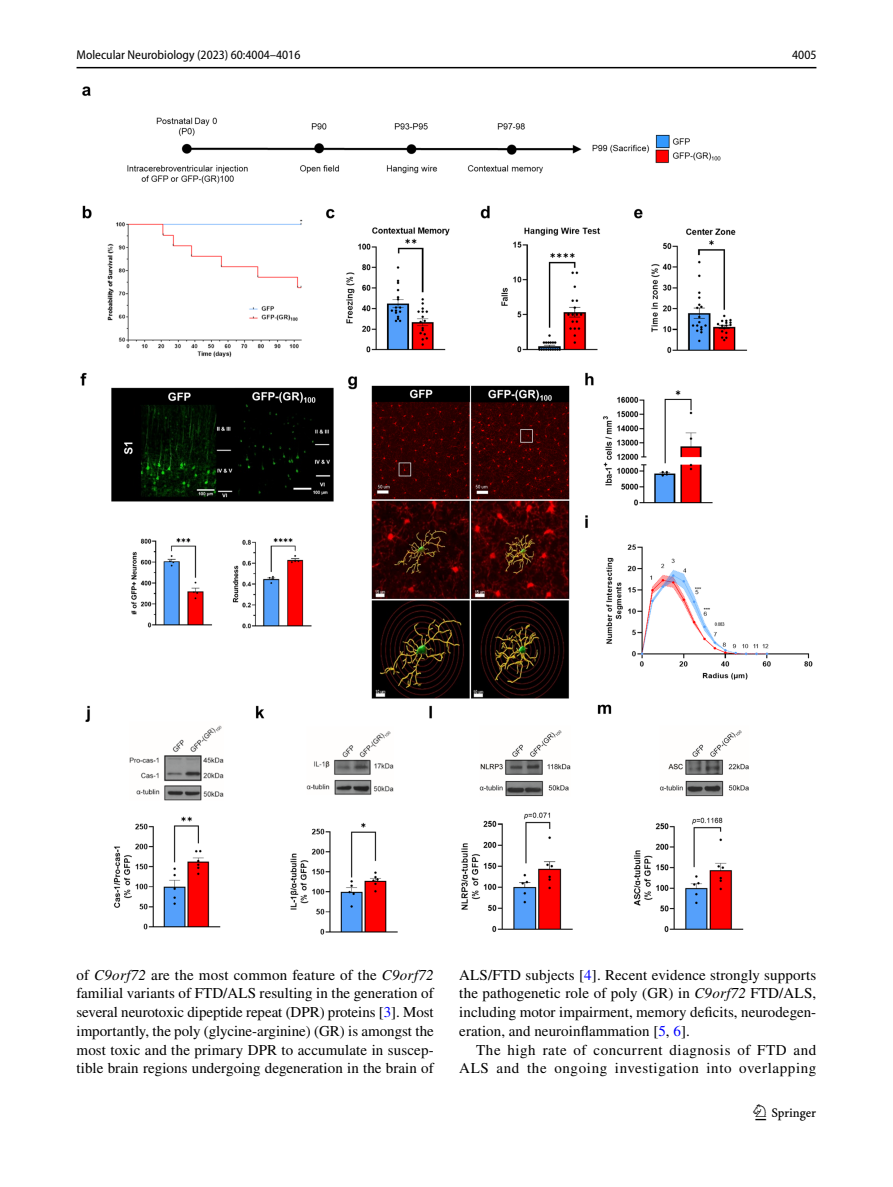
<style>
.page{position:relative;width:893px;height:1187px;background:#fff}
.page>*{position:absolute;margin:0;border:0;box-sizing:border-box;transform-origin:0 0}
.t1{font:22.5px "Springnew Regular 2";color:#000}
.t2{font:15px/18.8px "STIX";letter-spacing:.005em;color:#000;text-align:justify}
.t3{font:15px/18.8px "STIX";letter-spacing:.035em;color:#000;text-align:right}
.t4{font:semi-condensed 12.75px "Myriad Pro";color:#000}
.s1{font-style:italic}
.s2{color:#00f}
</style>
<div class="page">
<hr style="left:77px;top:67px;width:739px;height:1px;background:#000">
<img style="left:81px;top:87px;width:731px;height:847px">
<p class="t4" style="left:77px;top:48px;width:225px">Molecular Neurobiology (2023) 60:4004–4016</p>
<p class="t4" style="left:792px;top:48px;width:26px">4005</p>
<p class="t2" style="left:77px;top:966px;width:359px">of <span class="s1">C9orf72</span> are the most common feature of the <span class="s1">C9orf72 </span>familial variants of FTD/ALS resulting in the generation of several neurotoxic dipeptide repeat (DPR) proteins [<span class="s2">3</span>]. Most importantly, the poly (glycine-arginine) (GR) is amongst the most toxic and the primary DPR to accumulate in suscep&shy;tible brain regions undergoing degeneration in the brain of</p>
<p class="t2" style="left:459px;top:966px;width:359px">ALS/FTD subjects [<span class="s2">4</span>]. Recent evidence strongly supports the pathogenetic role of poly (GR) in <span class="s1">C9orf72</span> FTD/ALS, including motor impairment, memory deficits, neurodegen&shy;eration, and neuroinflammation [<span class="s2">5</span>, <span class="s2">6</span>].</p>
<p class="t3" style="left:459px;top:1041px;width:359px">The high rate of concurrent diagnosis of FTD and<br>ALS and the ongoing investigation into overlapping</p>
<h1 class="t1" style="left:755px;top:1104px;width:62px">1 3</h1>
</div>
